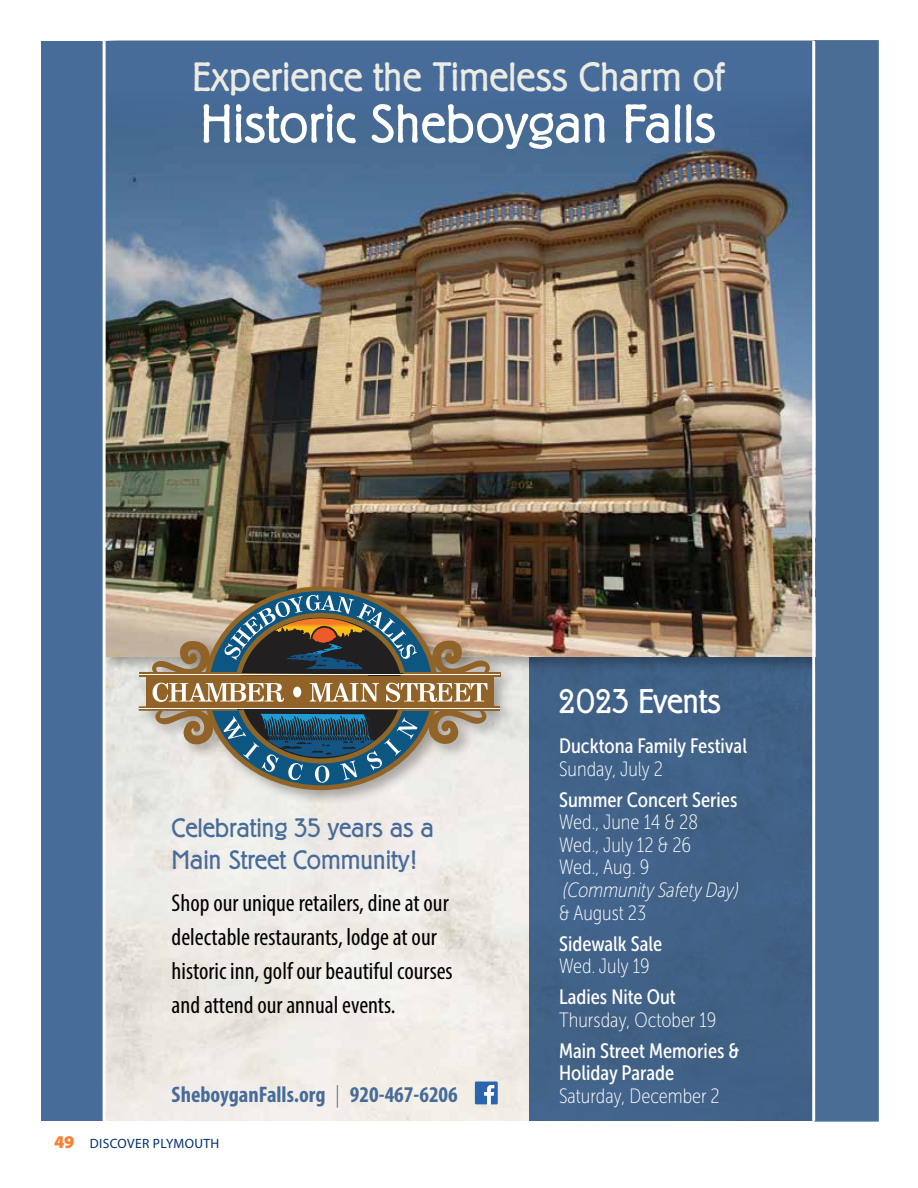
<style>
.page{position:relative;width:918px;height:1188px;background:#fff}
.page>*{position:absolute;margin:0;border:0;box-sizing:border-box;transform-origin:0 0}
.t1{font:300 54px "Berliner Grotesk";color:#fff}
.t2{font:300 40.5px "Berliner Grotesk";color:#ebebe3}
.t3{font:300 33.9px "Berliner Grotesk";color:#fff}
.t4{font:300 26.4px/31.7px "Berliner Grotesk";color:#476c99}
.t5{font:condensed 24.45px/33.9px "Myriad Pro";color:#000}
.t6{font:700 condensed 22.65px "Myriad Pro";color:#476c99}
.t7{font:20.7px/22.6px "Museo Sans Cond 100";color:#fff}
.t8{font:20.7px/22.6px "Museo Sans Cond 500";color:#fff}
.t9{font:italic 20.7px "Museo Sans Cond 100";color:#fff}
.t10{font:13.5px "Myriad Pro";letter-spacing:.025em;color:#002f6e}
.s1{font-weight:300;font-stretch:normal}
.s2{font-weight:900;font-size:18px;color:#ff7f30}
</style>
<div class="page">
<div style="left:41px;top:41px;width:63px;height:1080px;background:#476c99"></div>
<div style="left:814px;top:40px;width:65px;height:1082px;background:#4a6d95;border:2px solid #476c99"></div>
<div style="left:529px;top:642px;width:286px;height:479px;background:#416288"></div>
<img style="left:106px;top:41px;width:706px;height:616px">
<div style="left:135px;top:582px;width:381px;height:224px;background:#000;opacity:.3"></div>
<svg style="left:204px;top:586px;width:234px;height:204px;background:#5b5f4d"></svg>
<svg style="left:432px;top:640px;width:59px;height:33px;background:#a88864"></svg>
<svg style="left:151px;top:641px;width:59px;height:31px;background:#a78d6c"></svg>
<div style="left:146px;top:676px;width:347px;height:32px;background:#916329"></div>
<svg style="left:488px;top:706px;width:12px;height:5px"></svg>
<hr style="left:403px;top:673px;width:98px;height:4px;background:#916329">
<div style="left:140px;top:672px;width:100px;height:5px;background:#916329"></div>
<hr style="left:140px;top:674px;width:360px;height:1px;background:#fff">
<hr style="left:140px;top:709px;width:360px;height:1px;background:#fff">
<svg style="left:224px;top:595px;width:193px;height:81px;background:#555c59"></svg>
<svg style="left:139px;top:683px;width:349px;height:100px"></svg>
<svg style="left:475px;top:1082px;width:23px;height:22px"></svg>
<hr style="left:103px;top:41px;width:3px;height:1080px;background:#fff">
<hr style="left:812px;top:41px;width:3px;height:1080px;background:#fff">
<h2 class="t2" style="left:192px;top:54px;width:533px">Experience the Timeless Charm of</h2>
<h1 class="t1" style="left:200px;top:93px;width:517px">Historic Sheboygan Falls</h1>
<p class="t4" style="left:172px;top:813px;width:264px">Celebrating 35 years as a<br>Main Street Community!</p>
<p class="t5" style="left:172px;top:886px;width:283px">Shop our unique retailers, dine at our delectable restaurants, lodge at our historic inn, golf our beautiful courses and attend our annual events.</p>
<p class="t6" style="left:172px;top:1081px;width:288px">SheboyganFalls.org <span class="s1">|</span> 920-467-6206</p>
<p class="t10" style="left:54px;top:1135px;width:167px"><span class="s2">49</span> DISCOVER PLYMOUTH</p>
<h3 class="t3" style="left:559px;top:683px;width:163px">2023 Events</h3>
<p class="t8" style="left:559px;top:735px;width:189px">Ducktona Family Festival</p>
<p class="t7" style="left:559px;top:757px;width:105px">Sunday, July 2</p>
<p class="t8" style="left:559px;top:788px;width:180px">Summer Concert Series</p>
<p class="t7" style="left:559px;top:811px;width:140px">Wed., June 14 &amp; 28<br>Wed., July 12 &amp; 26<br>Wed., Aug. 9</p>
<p class="t9" style="left:563px;top:879px;width:177px">(Community Safety Day)</p>
<p class="t7" style="left:559px;top:901px;width:89px">&amp; August 23</p>
<p class="t8" style="left:559px;top:932px;width:105px">Sidewalk Sale</p>
<p class="t7" style="left:559px;top:955px;width:92px">Wed. July 19</p>
<p class="t8" style="left:559px;top:986px;width:118px">Ladies Nite Out</p>
<p class="t7" style="left:559px;top:1009px;width:159px">Thursday, October 19</p>
<p class="t8" style="left:559px;top:1040px;width:182px">Main Street Memories &amp;<br>Holiday Parade</p>
<p class="t7" style="left:559px;top:1085px;width:162px">Saturday, December 2</p>
</div>
